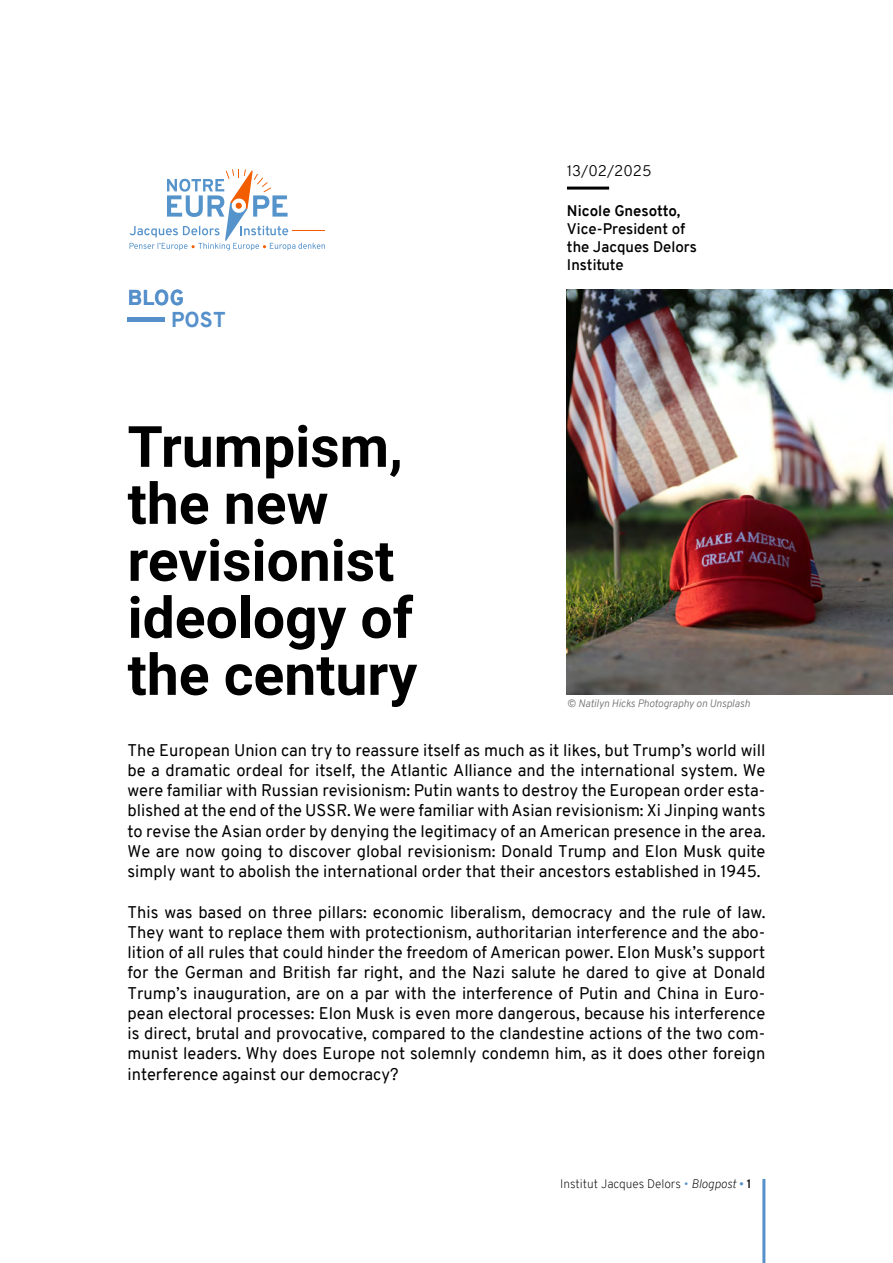
<style>
.page{position:relative;width:893px;height:1263px;background:#fff}
.page>*{position:absolute;margin:0;border:0;box-sizing:border-box;transform-origin:0 0}
.t1{font:700 57px/57px "Roboto";color:#000}
.t2{font:800 21px "Overpass";letter-spacing:.01em;color:#5690cb}
.t3{font:16.5px/20.2px "Overpass";color:#000;text-align:justify}
.t4{font:600 15px/18px "Overpass";color:#000}
.t5{font:700 15px "Overpass";color:#000}
.t6{font:300 15px "Overpass";color:#000}
.t7{font:200 12px "Overpass";color:#000}
.t8{font:italic 300 10.5px "Overpass";letter-spacing:-.01em;color:#6f6f6e}
.s1{color:#5690cb}
.s2{font-style:italic}
.s3{font-weight:300;color:#5690cb}
.s4{font-weight:600}
</style>
<div class="page">
<hr style="left:762px;top:1179px;width:3px;height:84px;background:#5690cb">
<div style="left:128px;top:317px;width:37px;height:5px;background:#5690cb"></div>
<img style="left:567px;top:290px;width:326px;height:405px">
<hr style="left:567px;top:187px;width:42px;height:3px;background:#000">
<svg style="left:130px;top:169px;width:195px;height:82px"></svg>
<p class="t2" style="left:128px;top:283px;width:58px">BLOG</p>
<p class="t2" style="left:171px;top:305px;width:56px">POST</p>
<h1 class="t1" style="left:128px;top:416px;width:291px">Trumpism, the new revisionist ideology of the century</h1>
<p class="t6" style="left:567px;top:160px;width:86px">13/02/2025</p>
<p class="t5" style="left:567px;top:200px;width:115px">Nicole Gnesotto,</p>
<p class="t4" style="left:567px;top:219px;width:132px">Vice-President of the Jacques Delors<br>Institute</p>
<p class="t8" style="left:567px;top:696px;width:185px">© Natilyn Hicks Photography on Unsplash</p>
<p class="t3" style="left:128px;top:740px;width:639px">The European Union can try to reassure itself as much as it likes, but Trump’s world will be a dramatic ordeal for itself, the Atlantic Alliance and the international system. We were familiar with Russian revisionism: Putin wants to destroy the European order esta&shy;blished at the end of the USSR. We were familiar with Asian revisionism: Xi Jinping wants to revise the Asian order by denying the legitimacy of an American presence in the area.<br>We are now going to discover global revisionism: Donald Trump and Elon Musk quite simply want to abolish the international order that their ancestors established in 1945.</p>
<p class="t3" style="left:128px;top:902px;width:639px">This was based on three pillars: economic liberalism, democracy and the rule of law.<br>They want to replace them with protectionism, authoritarian interference and the abo&shy;lition of all rules that could hinder the freedom of American power. Elon Musk’s support for the German and British far right, and the Nazi salute he dared to give at Donald Trump’s inauguration, are on a par with the interference of Putin and China in Euro&shy;pean electoral processes: Elon Musk is even more dangerous, because his interference is direct, brutal and provocative, compared to the clandestine actions of the two com&shy;munist leaders. Why does Europe not solemnly condemn him, as it does other foreign interference against our democracy?</p>
<p class="t7" style="left:560px;top:1175px;width:193px">Institut Jacques Delors <span class="s1">•</span> <span class="s2">Blogpost</span> <span class="s3">•</span> <span class="s4">1</span></p>
</div>
